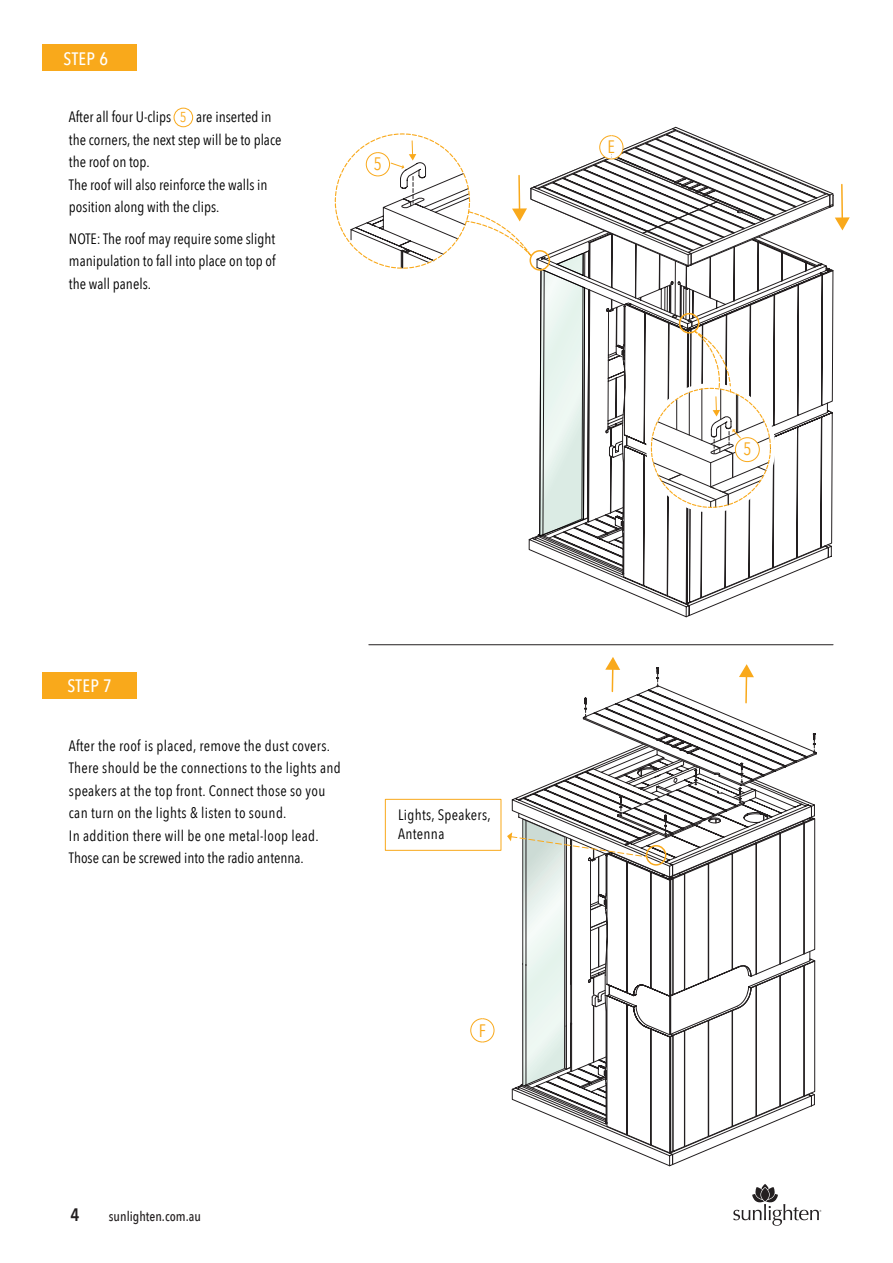
<style>
.page{position:relative;width:893px;height:1263px;background:#fff}
.page>*{position:absolute;margin:0;border:0;box-sizing:border-box;transform-origin:0 0}
.t1{font:500 18px "Avenir Next Condensed";letter-spacing:.02em;color:#fff}
.t2{font:18px "Avenir Next Condensed";color:#f9a91b}
.t3{font:600 18px "Avenir Next Condensed";color:#231f20}
.t4{font:15px/22.5px "Avenir Next Condensed";letter-spacing:.02em;color:#000}
.t5{font:15px/22.5px "Avenir Next Condensed";color:#000}
.t6{font:14.4px "Avenir Next Condensed";color:#f9a91b}
.t7{font:500 13.5px "Avenir Next Condensed";color:#231f20}
</style>
<div class="page">
<hr style="left:369px;top:644px;width:464px;height:1px;background:#231f20">
<svg style="left:528px;top:537px;width:305px;height:81px"></svg>
<svg style="left:334px;top:126px;width:516px;height:411px"></svg>
<div style="left:42px;top:672px;width:95px;height:27px;background:#f9a91b"></div>
<div style="left:42px;top:44px;width:95px;height:27px;background:#f9a91b"></div>
<div style="left:174px;top:108px;width:19px;height:19px;border:1px solid #f9a91b;border-radius:50%"></div>
<svg style="left:507px;top:657px;width:310px;height:495px"></svg>
<div style="left:385px;top:799px;width:116px;height:52px;border:1px solid #f9a91b"></div>
<svg style="left:470px;top:1018px;width:25px;height:25px"></svg>
<svg style="left:733px;top:1184px;width:88px;height:42px"></svg>
<p class="t1" style="left:64px;top:47px;width:46px">STEP 6</p>
<p class="t5" style="left:69px;top:105px;width:104px">After all four U-clips</p>
<p class="t5" style="left:69px;top:105px;width:214px;text-indent:127px">are inserted in the corners, the next step will be to place the roof on top.<br>The roof will also reinforce the walls in position along with the clips.</p>
<p class="t5" style="left:69px;top:226px;width:208px;text-align:justify">NOTE: The roof may require some slight manipulation to fall into place on top of the wall panels.</p>
<p class="t6" style="left:180px;top:105px;width:8px">5</p>
<p class="t2" style="left:374px;top:149px;width:10px">5</p>
<p class="t2" style="left:608px;top:132px;width:9px">E</p>
<p class="t1" style="left:67px;top:675px;width:46px">STEP 7</p>
<p class="t4" style="left:69px;top:733px;width:273px">After the roof is placed, remove the dust covers.<br>There should be the connections to the lights and speakers at the top front. Connect those so you can turn on the lights &amp; listen to sound.<br>In addition there will be one metal-loop lead.<br>Those can be screwed into the radio antenna.</p>
<p class="t4" style="left:398px;top:804px;width:94px;line-height:19.5px">Lights, Speakers,<br>Antenna</p>
<p class="t2" style="left:479px;top:1015px;width:9px">F</p>
<p class="t3" style="left:71px;top:1199px;width:10px">4</p>
<p class="t7" style="left:109px;top:1208px;width:93px">sunlighten.com.au</p>
<p class="t2" style="left:743px;top:433px;width:10px">5</p>
</div>
